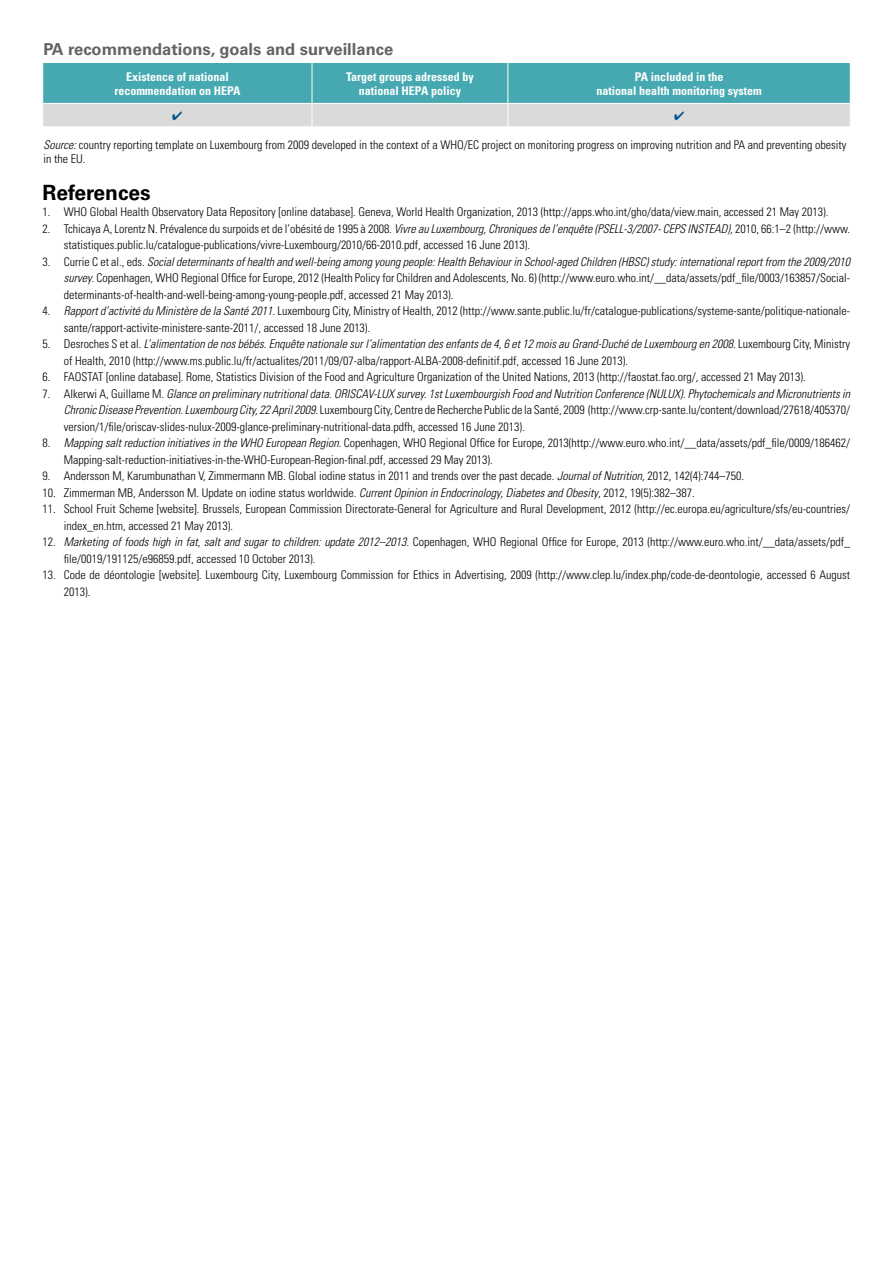
<style>
.page{position:relative;width:893px;height:1263px;background:#fff}
.page>*{position:absolute;margin:0;border:0;box-sizing:border-box;transform-origin:0 0}
.t1{font:700 21px "Univers";color:#000}
.t2{font:700 16.5px "Univers";color:#646363}
.t3{font:300 condensed 12px/16.5px "Univers";color:#000}
.t4{font:700 condensed 12px/14.4px "Univers";color:#fff;text-align:center}
.s1{font-style:italic}
</style>
<div class="page">
<svg style="left:42px;top:63px;width:809px;height:63px;background:#7dbbc0"></svg>
<h2 class="t2" style="left:43px;top:39px;width:351px">PA recommendations, goals and surveillance</h2>
<p class="t4" style="left:114px;top:69px;width:128px">Existence of national recommendation on HEPA</p>
<p class="t4" style="left:346px;top:69px;width:129px">Target groups adressed by national HEPA policy</p>
<p class="t4" style="left:596px;top:69px;width:167px">PA included in the<br>national health monitoring system</p>
<p class="t3" style="left:43px;top:138px;width:805px;line-height:13.5px"><span class="s1">Source:</span> country reporting template on Luxembourg from 2009 developed in the context of a WHO/EC project on monitoring progress on improving nutrition and PA and preventing obesity in the EU.</p>
<h1 class="t1" style="left:43px;top:180px;width:110px">References</h1>
<p class="t3" style="left:43px;top:204px;width:788px">1. WHO Global Health Observatory Data Repository [online database]. Geneva, World Health Organization, 2013 (http://apps.who.int/gho/data/view.main, accessed 21 May 2013).</p>
<p class="t3" style="left:64px;top:220px;width:788px;text-indent:-21px">2. Tchicaya A, Lorentz N. Prévalence du surpoids et de l’obésité de 1995 à 2008. <span class="s1">Vivre au Luxembourg, Chroniques de l’enquête (PSELL-3/2007- CEPS INSTEAD),</span> 2010, 66:1–2 (http://www. statistiques.public.lu/catalogue-publications/vivre-Luxembourg/2010/66-2010.pdf, accessed 16 June 2013).</p>
<p class="t3" style="left:64px;top:253px;width:788px;text-align:justify;text-indent:-21px">3. Currie C et al., eds. <span class="s1">Social determinants of health and well-being among young people: Health Behaviour in School-aged Children (HBSC) study: international report from the 2009/2010 survey</span>. Copenhagen, WHO Regional Office for Europe, 2012 (Health Policy for Children and Adolescents, No. 6) (http://www.euro.who.int/__data/assets/pdf_file/0003/163857/Social&shy;determinants-of-health-and-well-being-among-young-people.pdf, accessed 21 May 2013).</p>
<p class="t3" style="left:64px;top:303px;width:788px;text-indent:-21px">4. <span class="s1">Rapport d’activité du Ministère de la Santé 2011.</span> Luxembourg City, Ministry of Health, 2012 (http://www.sante.public.lu/fr/catalogue-publications/systeme-sante/politique-nationale&shy;sante/rapport-activite-ministere-sante-2011/, accessed 18 June 2013).</p>
<p class="t3" style="left:64px;top:336px;width:788px;text-indent:-21px">5. Desroches S et al. <span class="s1">L’alimentation de nos bébés. Enquête nationale sur l’alimentation des enfants de 4, 6 et 12 mois au Grand-Duché de Luxembourg en 2008.</span> Luxembourg City, Ministry of Health, 2010 (http://www.ms.public.lu/fr/actualites/2011/09/07-alba/rapport-ALBA-2008-definitif.pdf, accessed 16 June 2013).</p>
<p class="t3" style="left:43px;top:369px;width:765px">6. FAOSTAT [online database]. Rome, Statistics Division of the Food and Agriculture Organization of the United Nations, 2013 (http://faostat.fao.org/, accessed 21 May 2013).</p>
<p class="t3" style="left:64px;top:385px;width:788px;text-align:justify;text-indent:-21px">7. Alkerwi A, Guillame M. <span class="s1">Glance on preliminary nutritional data. ORISCAV-LUX survey. 1st Luxembourgish Food and Nutrition Conference (NULUX). Phytochemicals and Micronutrients in Chronic Disease Prevention. Luxembourg City, 22 April 2009.</span> Luxembourg City, Centre de Recherche Public de la Santé, 2009 (http://www.crp-sante.lu/content/download/27618/405370/ version/1/file/oriscav-slides-nulux-2009-glance-preliminary-nutritional-data.pdfh, accessed 16 June 2013).</p>
<p class="t3" style="left:64px;top:435px;width:788px;text-indent:-21px">8. <span class="s1">Mapping salt reduction initiatives in the WHO European Region</span>. Copenhagen, WHO Regional Office for Europe, 2013(http://www.euro.who.int/__data/assets/pdf_file/0009/186462/<br>Mapping-salt-reduction-initiatives-in-the-WHO-European-Region-final.pdf, accessed 29 May 2013).</p>
<p class="t3" style="left:43px;top:468px;width:703px">9. Andersson M, Karumbunathan V, Zimmermann MB. Global iodine status in 2011 and trends over the past decade. <span class="s1">Journal of Nutrition</span>, 2012, 142(4):744–750.</p>
<p class="t3" style="left:43px;top:484px;width:654px">10. Zimmerman MB, Andersson M. Update on iodine status worldwide. <span class="s1">Current Opinion in Endocrinology, Diabetes and Obesity</span>, 2012, 19(5):382–387.</p>
<p class="t3" style="left:64px;top:501px;width:788px;text-indent:-21px">11. School Fruit Scheme [website]. Brussels, European Commission Directorate-General for Agriculture and Rural Development, 2012 (http://ec.europa.eu/agriculture/sfs/eu-countries/ index_en.htm, accessed 21 May 2013).</p>
<p class="t3" style="left:64px;top:534px;width:788px;text-indent:-21px">12. <span class="s1">Marketing of foods high in fat, salt and sugar to children: update 2012–2013.</span> Copenhagen, WHO Regional Office for Europe, 2013 (http://www.euro.who.int/__data/assets/pdf_ file/0019/191125/e96859.pdf, accessed 10 October 2013).</p>
<p class="t3" style="left:64px;top:567px;width:788px;text-indent:-21px">13. Code de déontologie [website]. Luxembourg City, Luxembourg Commission for Ethics in Advertising, 2009 (http://www.clep.lu/index.php/code-de-deontologie, accessed 6 August<br>2013).</p>
</div>
